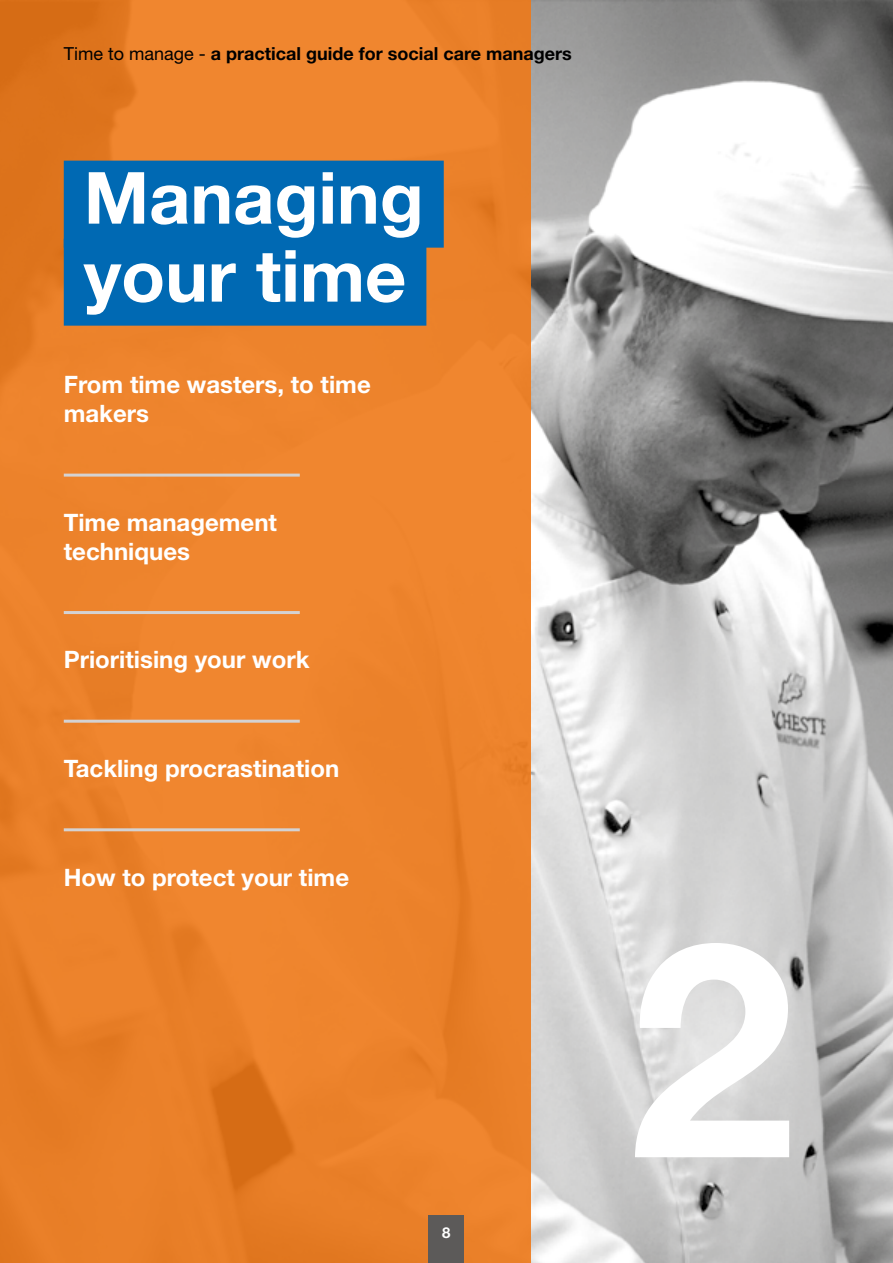
<style>
.page{position:relative;width:893px;height:1263px;background:#fff}
.page>*{position:absolute;margin:0;border:0;box-sizing:border-box;transform-origin:0 0}
.t1{font:700 300px "Helvetica Neue LT Std";color:#fff}
.t2{font:700 72px/78px "Helvetica Neue LT Std";color:#fff}
.t3{font:700 24px/28.8px "Helvetica Neue LT Std";color:#fff}
.t4{font:700 18px "Helvetica Neue LT Std";color:#000}
.t5{font:700 15px "Helvetica Neue LT Std";color:#fff}
.s1{font-weight:400}
</style>
<div class="page">
<img style="left:531px;top:0;width:362px;height:1263px">
<div style="left:0;top:0;width:531px;height:1263px;background:linear-gradient(to right,#e97f28,#ee842d)"></div>
<div style="left:64px;top:161px;width:380px;height:87px;background:#0069b3"></div>
<div style="left:64px;top:239px;width:362px;height:87px;background:#0069b3"></div>
<hr style="left:64px;top:474px;width:236px;height:3px;background:#d4d2d2">
<hr style="left:64px;top:611px;width:236px;height:3px;background:#d4d2d2">
<hr style="left:64px;top:720px;width:236px;height:3px;background:#d4d2d2">
<hr style="left:64px;top:828px;width:236px;height:3px;background:#d4d2d2">
<div style="left:429px;top:1216px;width:35px;height:47px;background:#5c5a59"></div>
<p class="t4" style="left:64px;top:43px;width:509px"><span class="s1">Time to manage -</span> a practical guide for social care managers</p>
<h2 class="t2" style="left:84px;top:157px;width:341px">Managing your time</h2>
<p class="t3" style="left:64px;top:370px;width:308px">From time wasters, to time makers</p>
<p class="t3" style="left:64px;top:507px;width:215px">Time management techniques</p>
<p class="t3" style="left:64px;top:645px;width:247px">Prioritising your work</p>
<p class="t3" style="left:64px;top:753px;width:277px">Tackling procrastination</p>
<p class="t3" style="left:64px;top:862px;width:287px">How to protect your time</p>
<p class="t5" style="left:442px;top:1223px;width:10px">8</p>
<h1 class="t1" style="left:629px;top:865px;width:168px">2</h1>
</div>
